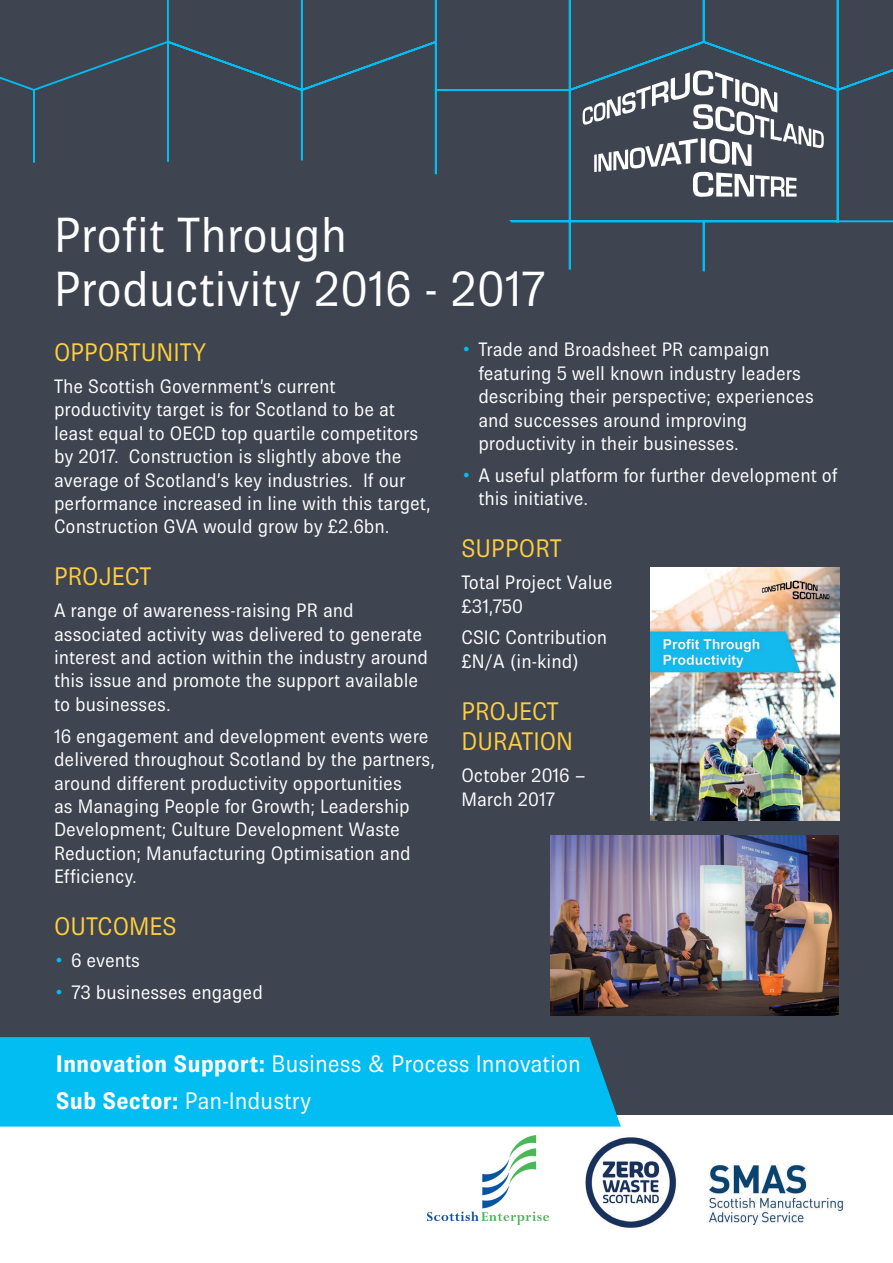
<style>
.page{position:relative;width:893px;height:1263px;background:#fff}
.page>*{position:absolute;margin:0;border:0;box-sizing:border-box;transform-origin:0 0}
.t1{font:49.5px/53.6px "Brown Pro";color:#fff}
.t2{font:25.5px/30.6px "Brown Pro";color:#ffcf3f}
.t3{font:24px/37.3px "Brown Pro";color:#fff}
.t4{font:19.5px/23.4px "Brown Pro";color:#fff}
.s1{color:#01bdf2}
.s2{font-weight:700}
</style>
<div class="page">
<img style="left:427px;top:1135px;width:122px;height:89px">
<img style="left:709px;top:1166px;width:134px;height:58px">
<img style="left:574px;top:1126px;width:103px;height:102px">
<div style="left:0;top:0;width:893px;height:1114px;background:#3e4450"></div>
<svg style="left:0;top:0;width:893px;height:272px"></svg>
<svg style="left:583px;top:70px;width:241px;height:127px"></svg>
<div style="left:0;top:1037px;width:621px;height:89px;background:#01bdf2"></div>
<img style="left:551px;top:836px;width:288px;height:180px">
<img style="left:650px;top:567px;width:189px;height:253px">
<h1 class="t1" style="left:54px;top:208px;width:493px">Profit Through<br>Productivity 2016 - 2017</h1>
<h2 class="t2" style="left:54px;top:337px;width:154px">OPPORTUNITY</h2>
<p class="t4" style="left:54px;top:375px;width:378px">The Scottish Government’s current productivity target is for Scotland to be at least equal to OECD top quartile competitors by 2017. Construction is slightly above the average of Scotland’s key industries. If our performance increased in line with this target, Construction GVA would grow by £2.6bn.</p>
<h2 class="t2" style="left:54px;top:561px;width:99px">PROJECT</h2>
<p class="t4" style="left:54px;top:599px;width:376px">A range of awareness-raising PR and associated activity was delivered to generate interest and action within the industry around this issue and promote the support available to businesses.</p>
<p class="t4" style="left:54px;top:724px;width:383px">16 engagement and development events were delivered throughout Scotland by the partners, around different productivity opportunities<br>as Managing People for Growth; Leadership Development; Culture Development Waste Reduction; Manufacturing Optimisation and Efficiency.</p>
<h2 class="t2" style="left:54px;top:911px;width:124px">OUTCOMES</h2>
<p class="t4" style="left:54px;top:948px;width:88px"><span class="s1">•</span> 6 events</p>
<p class="t4" style="left:54px;top:980px;width:210px"><span class="s1">•</span> 73 businesses engaged</p>
<p class="t4" style="left:478px;top:338px;width:337px;text-indent:-17px"><span class="s1">•</span> Trade and Broadsheet PR campaign featuring 5 well known industry leaders describing their perspective; experiences and successes around improving productivity in their businesses.</p>
<p class="t4" style="left:478px;top:463px;width:361px;text-indent:-17px"><span class="s1">•</span> A useful platform for further development of this initiative.</p>
<h2 class="t2" style="left:461px;top:533px;width:102px">SUPPORT</h2>
<p class="t4" style="left:461px;top:571px;width:153px">Total Project Value £31,750</p>
<p class="t4" style="left:461px;top:626px;width:147px">CSIC Contribution £N/A (in-kind)</p>
<h2 class="t2" style="left:461px;top:696px;width:113px">PROJECT<br>DURATION</h2>
<p class="t4" style="left:461px;top:764px;width:126px">October 2016 –<br>March 2017</p>
<p class="t3" style="left:56px;top:1045px;width:527px"><span class="s2">Innovation Support:</span> Business &amp; Process Innovation<br><span class="s2">Sub Sector:</span> Pan-Industry</p>
</div>
